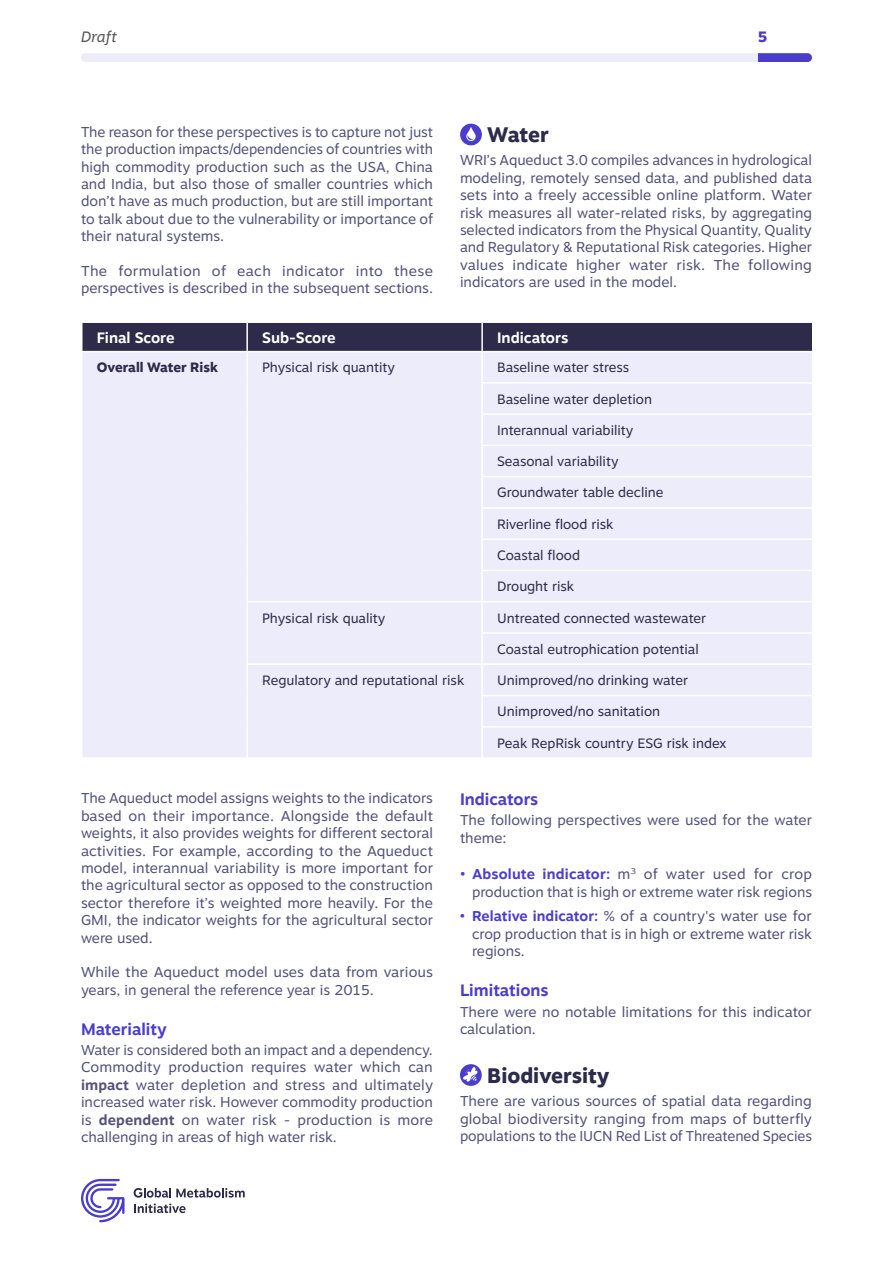
<style>
.page{position:relative;width:893px;height:1263px;background:#fff}
.page>*{position:absolute;margin:0;border:0;box-sizing:border-box;transform-origin:0 0}
.t1{font:800 21px "Motiva Sans";color:#2e2b4a}
.t2{font:700 16.5px "Motiva Sans";color:#4a3dcc}
.t3{font:700 15px "Motiva Sans";color:#fff}
.t4{font:italic 15px "Motiva Sans";color:#58595b}
.t5{font:800 15px "Motiva Sans";color:#4a3dcc}
.t6{font:14.25px/17.4px "Motiva Sans";color:#54527a;text-align:justify}
.t7{font:13.5px "Motiva Sans";color:#2e2b4a}
.t8{font:800 13.5px "Motiva Sans";color:#2e2b4a}
.s1{font-weight:700}
.s2{font-family:"Roboto";font-weight:900;color:#4a3dcc}
.s3{font-weight:700;color:#4a3dcc}
</style>
<div class="page">
<svg style="left:81px;top:53px;width:731px;height:9px;background:#e1dff6"></svg>
<svg style="left:81px;top:1179px;width:44px;height:43px"></svg>
<svg style="left:134px;top:1203px;width:52px;height:10px"></svg>
<svg style="left:134px;top:1188px;width:111px;height:9px"></svg>
<div style="left:82px;top:352px;width:730px;height:405px;background:#edecfa"></div>
<hr style="left:246px;top:352px;width:2px;height:31px;background:#fff">
<hr style="left:246px;top:383px;width:2px;height:31px;background:#fff">
<hr style="left:246px;top:414px;width:2px;height:31px;background:#fff">
<hr style="left:246px;top:445px;width:2px;height:32px;background:#fff">
<hr style="left:246px;top:477px;width:2px;height:31px;background:#fff">
<hr style="left:246px;top:508px;width:2px;height:31px;background:#fff">
<hr style="left:246px;top:539px;width:2px;height:31px;background:#fff">
<hr style="left:246px;top:570px;width:2px;height:31px;background:#fff">
<svg style="left:82px;top:322px;width:731px;height:30px;background:#3d3a57"></svg>
<hr style="left:481px;top:352px;width:2px;height:30px;background:#fff">
<hr style="left:481px;top:602px;width:2px;height:30px;background:#fff">
<hr style="left:481px;top:665px;width:2px;height:30px;background:#fff">
<hr style="left:481px;top:727px;width:2px;height:30px;background:#fff">
<hr style="left:481px;top:382px;width:332px;height:2px;background:#fff">
<hr style="left:481px;top:384px;width:2px;height:29px;background:#fff">
<hr style="left:481px;top:413px;width:332px;height:2px;background:#fff">
<hr style="left:481px;top:415px;width:2px;height:30px;background:#fff">
<hr style="left:481px;top:445px;width:332px;height:1px;background:#fff">
<hr style="left:481px;top:446px;width:2px;height:30px;background:#fff">
<hr style="left:481px;top:476px;width:332px;height:1px;background:#fff">
<hr style="left:481px;top:477px;width:2px;height:30px;background:#fff">
<hr style="left:481px;top:507px;width:332px;height:2px;background:#fff">
<hr style="left:481px;top:509px;width:2px;height:29px;background:#fff">
<hr style="left:481px;top:538px;width:332px;height:2px;background:#fff">
<hr style="left:481px;top:540px;width:2px;height:30px;background:#fff">
<hr style="left:481px;top:570px;width:332px;height:1px;background:#fff">
<hr style="left:481px;top:571px;width:2px;height:30px;background:#fff">
<hr style="left:246px;top:601px;width:236px;height:1px;background:#fff">
<hr style="left:246px;top:602px;width:2px;height:31px;background:#fff">
<hr style="left:246px;top:633px;width:2px;height:30px;background:#fff">
<hr style="left:482px;top:601px;width:331px;height:1px;background:#fff">
<hr style="left:481px;top:632px;width:332px;height:2px;background:#fff">
<hr style="left:481px;top:634px;width:2px;height:29px;background:#fff">
<hr style="left:246px;top:663px;width:236px;height:2px;background:#fff">
<hr style="left:246px;top:665px;width:2px;height:30px;background:#fff">
<hr style="left:246px;top:695px;width:2px;height:32px;background:#fff">
<hr style="left:246px;top:727px;width:2px;height:30px;background:#fff">
<hr style="left:482px;top:663px;width:331px;height:2px;background:#fff">
<hr style="left:481px;top:695px;width:332px;height:1px;background:#fff">
<hr style="left:481px;top:696px;width:2px;height:30px;background:#fff">
<hr style="left:481px;top:726px;width:332px;height:1px;background:#fff">
<div style="left:460px;top:124px;width:22px;height:21px;background:#4a3dcc;border-radius:50%"></div>
<svg style="left:466px;top:127px;width:10px;height:14px"></svg>
<svg style="left:460px;top:1064px;width:22px;height:22px"></svg>
<svg style="left:462px;top:1066px;width:16px;height:16px"></svg>
<p class="t4" style="left:81px;top:25px;width:37px">Draft</p>
<p class="t5" style="left:758px;top:25px;width:11px">5</p>
<p class="t6" style="left:81px;top:123px;width:354px">The reason for these perspectives is to capture not just the production impacts/dependencies of countries with high commodity production such as the USA, China and India, but also those of smaller countries which don’t have as much production, but are still important to talk about due to the vulnerability or importance of their natural systems.</p>
<p class="t6" style="left:81px;top:262px;width:353px">The formulation of each indicator into these perspectives is described in the subsequent sections.</p>
<h1 class="t1" style="left:487px;top:119px;width:63px">Water</h1>
<p class="t6" style="left:460px;top:151px;width:354px">WRI’s Aqueduct 3.0 compiles advances in hydrological modeling, remotely sensed data, and published data sets into a freely accessible online platform. Water risk measures all water-related risks, by aggregating selected indicators from the Physical Quantity, Quality and Regulatory &amp; Reputational Risk categories. Higher values indicate higher water risk. The following indicators are used in the model.</p>
<p class="t3" style="left:97px;top:326px;width:79px">Final Score</p>
<p class="t3" style="left:262px;top:326px;width:75px">Sub-Score</p>
<p class="t3" style="left:497px;top:326px;width:73px">Indicators</p>
<p class="t8" style="left:97px;top:358px;width:123px">Overall Water Risk</p>
<p class="t7" style="left:262px;top:358px;width:134px">Physical risk quantity</p>
<p class="t7" style="left:497px;top:358px;width:134px">Baseline water stress</p>
<p class="t7" style="left:497px;top:389px;width:156px">Baseline water depletion</p>
<p class="t7" style="left:497px;top:420px;width:138px">Interannual variability</p>
<p class="t7" style="left:497px;top:451px;width:123px">Seasonal variability</p>
<p class="t7" style="left:497px;top:483px;width:168px">Groundwater table decline</p>
<p class="t7" style="left:497px;top:514px;width:118px">Riverline flood risk</p>
<p class="t7" style="left:497px;top:545px;width:84px">Coastal flood</p>
<p class="t7" style="left:497px;top:576px;width:79px">Drought risk</p>
<p class="t7" style="left:262px;top:608px;width:125px">Physical risk quality</p>
<p class="t7" style="left:497px;top:608px;width:210px">Untreated connected wastewater</p>
<p class="t7" style="left:497px;top:639px;width:203px">Coastal eutrophication potential</p>
<p class="t7" style="left:262px;top:670px;width:204px">Regulatory and reputational risk</p>
<p class="t7" style="left:497px;top:670px;width:192px">Unimproved/no drinking water</p>
<p class="t7" style="left:497px;top:702px;width:164px">Unimproved/no sanitation</p>
<p class="t7" style="left:497px;top:733px;width:231px">Peak RepRisk country ESG risk index</p>
<p class="t6" style="left:81px;top:789px;width:354px">The Aqueduct model assigns weights to the indicators based on their importance. Alongside the default weights, it also provides weights for different sectoral activities. For example, according to the Aqueduct model, interannual variability is more important for the agricultural sector as opposed to the construction sector therefore it’s weighted more heavily. For the GMI, the indicator weights for the agricultural sector were used.</p>
<p class="t6" style="left:81px;top:963px;width:353px">While the Aqueduct model uses data from various years, in general the reference year is 2015.</p>
<p class="t2" style="left:81px;top:1017px;width:87px">Materiality</p>
<p class="t6" style="left:81px;top:1041px;width:354px">Water is considered both an impact and a dependency.<br>Commodity production requires water which can <span class="s1">impact</span> water depletion and stress and ultimately increased water risk. However commodity production is <span class="s1">dependent</span> on water risk - production is more challenging in areas of high water risk.</p>
<p class="t2" style="left:460px;top:787px;width:80px">Indicators</p>
<p class="t6" style="left:460px;top:811px;width:354px">The following perspectives were used for the water theme:</p>
<p class="t6" style="left:460px;top:865px;width:354px;text-align:right"><span class="s2">•</span> <span class="s3">Absolute indicator:</span> m<sup>3</sup> of water used for crop production that is high or extreme water risk regions</p>
<p class="t6" style="left:472px;top:907px;width:341px;text-indent:-12px"><span class="s2">•</span> <span class="s3">Relative indicator:</span> % of a country's water use for crop production that is in high or extreme water risk regions.</p>
<p class="t2" style="left:460px;top:978px;width:90px">Limitations</p>
<p class="t6" style="left:460px;top:1002px;width:353px">There were no notable limitations for this indicator calculation.</p>
<h1 class="t1" style="left:487px;top:1060px;width:124px">Biodiversity</h1>
<p class="t6" style="left:460px;top:1092px;width:354px">There are various sources of spatial data regarding global biodiversity ranging from maps of butterfly populations to the IUCN Red List of Threatened Species</p>
</div>
